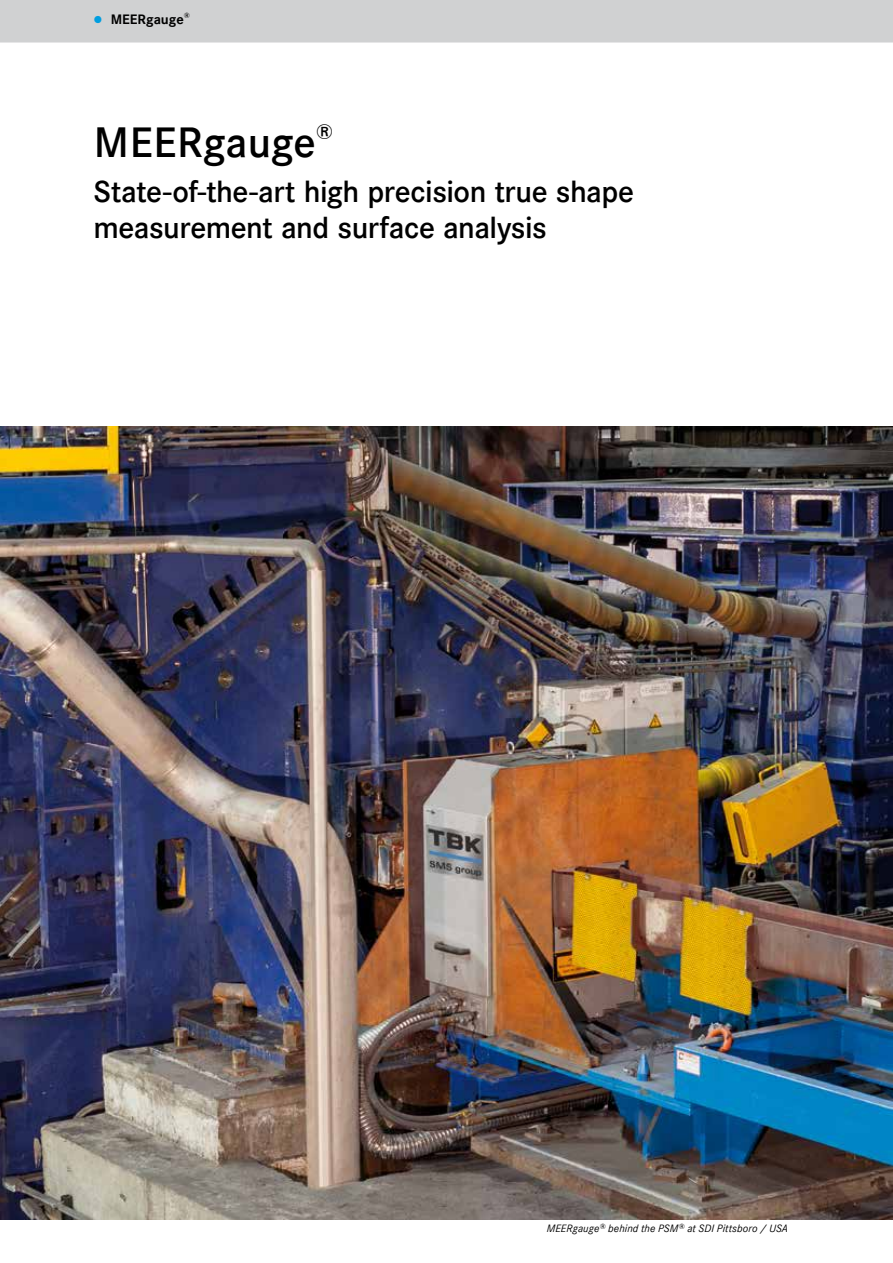
<style>
.page{position:relative;width:893px;height:1263px;background:#fff}
.page>*{position:absolute;margin:0;border:0;box-sizing:border-box;transform-origin:0 0}
.t1{font:500 42px "Corporate SBQ";letter-spacing:.005em;color:#000}
.t2{font:500 30px/36px "Corporate SBQ";letter-spacing:-.02em;color:#000}
.t3{font:700 13.5px "Corporate SBQ";letter-spacing:-.005em;color:#000}
.t4{font:italic 10.5px "Corporate SBQ";letter-spacing:.01em;color:#000}
.s1{font-weight:500;font-size:27px;color:#009ee0}
</style>
<div class="page">
<div style="left:0;top:0;width:893px;height:43px;background:#d0d1d2"></div>
<img style="left:0;top:426px;width:892px;height:794px">
<p class="t3" style="left:94px;top:11px;width:98px"><span class="s1">•</span> MEERgauge<sup>®</sup></p>
<h1 class="t1" style="left:94px;top:118px;width:241px">MEERgauge<sup>®</sup></h1>
<p class="t2" style="left:94px;top:174px;width:542px">State-of-the-art high precision true shape measurement and surface analysis</p>
<p class="t4" style="left:547px;top:1222px;width:243px">MEERgauge<sup>®</sup> behind the PSM<sup>®</sup> at SDI Pittsboro / USA</p>
</div>
